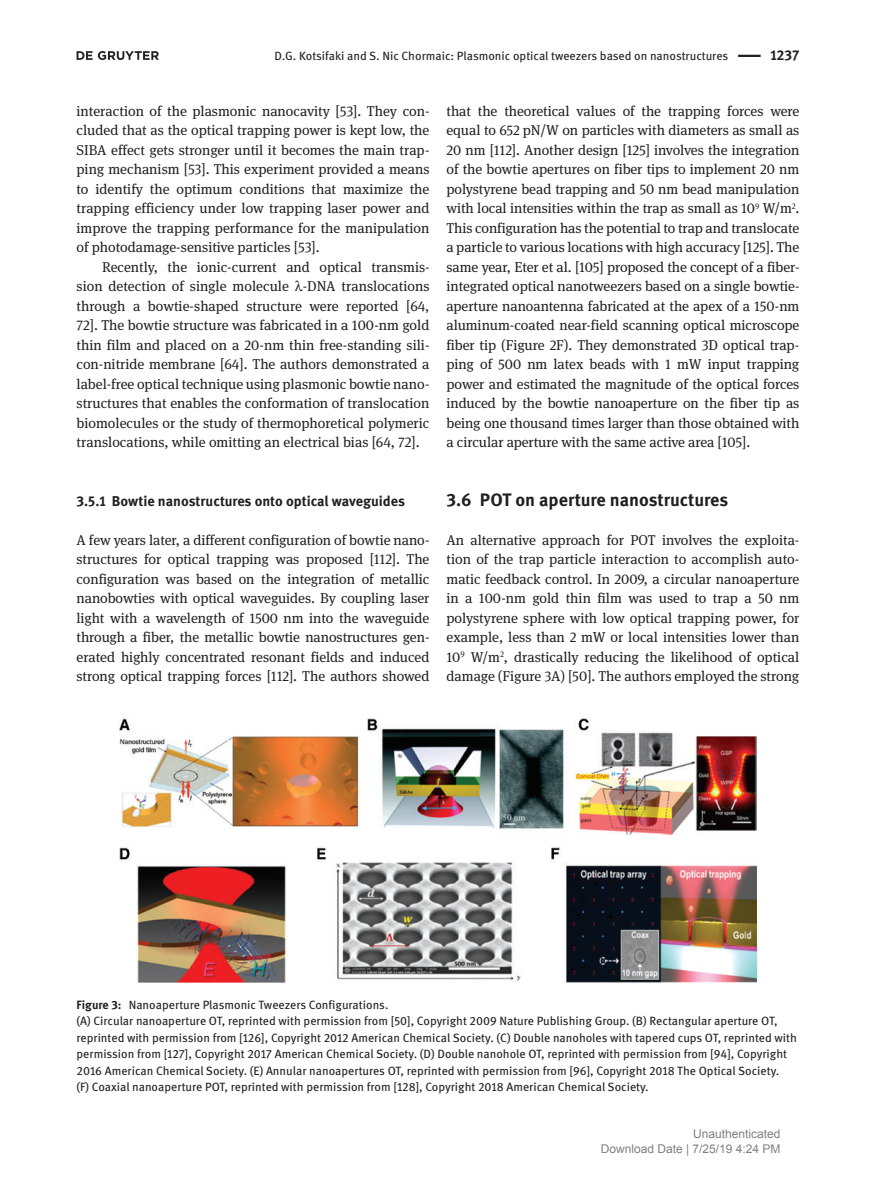
<style>
.page{position:relative;width:893px;height:1191px;background:#fff}
.page>*{position:absolute;margin:0;border:0;box-sizing:border-box;transform-origin:0 0}
.t1{font:700 18px "DG Meta Science";letter-spacing:-.005em;color:#231f20}
.t2{font:14.25px/19.5px "DG Meta Serif Science";color:#231f20;text-align:justify}
.t3{font:700 14.25px "DG Meta Science";color:#231f20}
.t4{font:12px/16.5px "DG Meta Science";color:#231f20}
.t5{font:12px/15px "Arial";color:#808080;text-align:right}
.s1{font-weight:700}
</style>
<div class="page">
<hr style="left:738px;top:55px;width:23px;height:2px;background:#231f20">
<img style="left:119px;top:719px;width:638px;height:263px">
<svg style="left:77px;top:51px;width:82px;height:9px"></svg>
<p class="t4" style="left:274px;top:47px;width:455px">D.G. Kotsifaki and S. Nic Chormaic: Plasmonic optical tweezers based on nanostructures</p>
<p class="t3" style="left:770px;top:44px;width:31px">1237</p>
<p class="t2" style="left:77px;top:101px;width:354px">interaction of the plasmonic nanocavity [53]. They con&shy;cluded that as the optical trapping power is kept low, the SIBA effect gets stronger until it becomes the main trap&shy;ping mechanism [53]. This experiment provided a means to identify the optimum conditions that maximize the trapping efficiency under low trapping laser power and improve the trapping performance for the manipulation of photodamage-sensitive particles [53].</p>
<p class="t2" style="left:77px;top:257px;width:354px;text-indent:26px">Recently, the ionic-current and optical transmis&shy;sion detection of single molecule -DNA translocations through a bowtie-shaped structure were reported [64, 72]. The bowtie structure was fabricated in a 100-nm gold thin film and placed on a 20-nm thin free-standing sili&shy;con-nitride membrane [64]. The authors demonstrated a label-free optical technique using plasmonic bowtie nano&shy;structures that enables the conformation of translocation biomolecules or the study of thermophoretical polymeric translocations, while omitting an electrical bias [64, 72].</p>
<p class="t3" style="left:77px;top:489px;width:330px">3.5.1 Bowtie nanostructures onto optical waveguides</p>
<p class="t2" style="left:77px;top:530px;width:354px">A few years later, a different configuration of bowtie nano&shy;structures for optical trapping was proposed [112]. The configuration was based on the integration of metallic nanobowties with optical waveguides. By coupling laser light with a wavelength of 1500 nm into the waveguide through a fiber, the metallic bowtie nanostructures gen&shy;erated highly concentrated resonant fields and induced strong optical trapping forces [112]. The authors showed</p>
<p class="t2" style="left:446px;top:101px;width:354px">that the theoretical values of the trapping forces were equal to 652 pN/W on particles with diameters as small as 20 nm [112]. Another design [125] involves the integration of the bowtie apertures on fiber tips to implement 20 nm polystyrene bead trapping and 50 nm bead manipulation with local intensities within the trap as small as 10<sup>9</sup> W/m<sup>2</sup>.<br>This configuration has the potential to trap and translocate a particle to various locations with high accuracy [125]. The same year, Eter et al. [105] proposed the concept of a fiber&shy;integrated optical nanotweezers based on a single bowtie&shy;aperture nanoantenna fabricated at the apex of a 150-nm aluminum-coated near-field scanning optical microscope fiber tip (Figure 2F). They demonstrated 3D optical trap&shy;ping of 500 nm latex beads with 1 mW input trapping power and estimated the magnitude of the optical forces induced by the bowtie nanoaperture on the fiber tip as being one thousand times larger than those obtained with a circular aperture with the same active area [105].</p>
<p class="t1" style="left:446px;top:485px;width:283px">3.6 POT on aperture nanostructures</p>
<p class="t2" style="left:446px;top:530px;width:354px">An alternative approach for POT involves the exploita&shy;tion of the trap particle interaction to accomplish auto&shy;matic feedback control. In 2009, a circular nanoaperture in a 100-nm gold thin film was used to trap a 50 nm polystyrene sphere with low optical trapping power, for example, less than 2 mW or local intensities lower than 10<sup>9</sup> W/m<sup>2</sup>, drastically reducing the likelihood of optical damage (Figure 3A) [50]. The authors employed the strong</p>
<p class="t4" style="left:77px;top:995px;width:722px"><span class="s1">Figure 3:</span> Nanoaperture Plasmonic Tweezers Configurations.<br>(A) Circular nanoaperture OT, reprinted with permission from [50], Copyright 2009 Nature Publishing Group. (B) Rectangular aperture OT, reprinted with permission from [126], Copyright 2012 American Chemical Society. (C) Double nanoholes with tapered cups OT, reprinted with permission from [127], Copyright 2017 American Chemical Society. (D) Double nanohole OT, reprinted with permission from [94], Copyright 2016 American Chemical Society. (E) Annular nanoapertures OT, reprinted with permission from [96], Copyright 2018 The Optical Society.<br>(F) Coaxial nanoaperture POT, reprinted with permission from [128], Copyright 2018 American Chemical Society.</p>
<p class="t5" style="left:601px;top:1127px;width:181px">Unauthenticated<br>Download Date | 7/25/19 4:24 PM</p>
</div>
